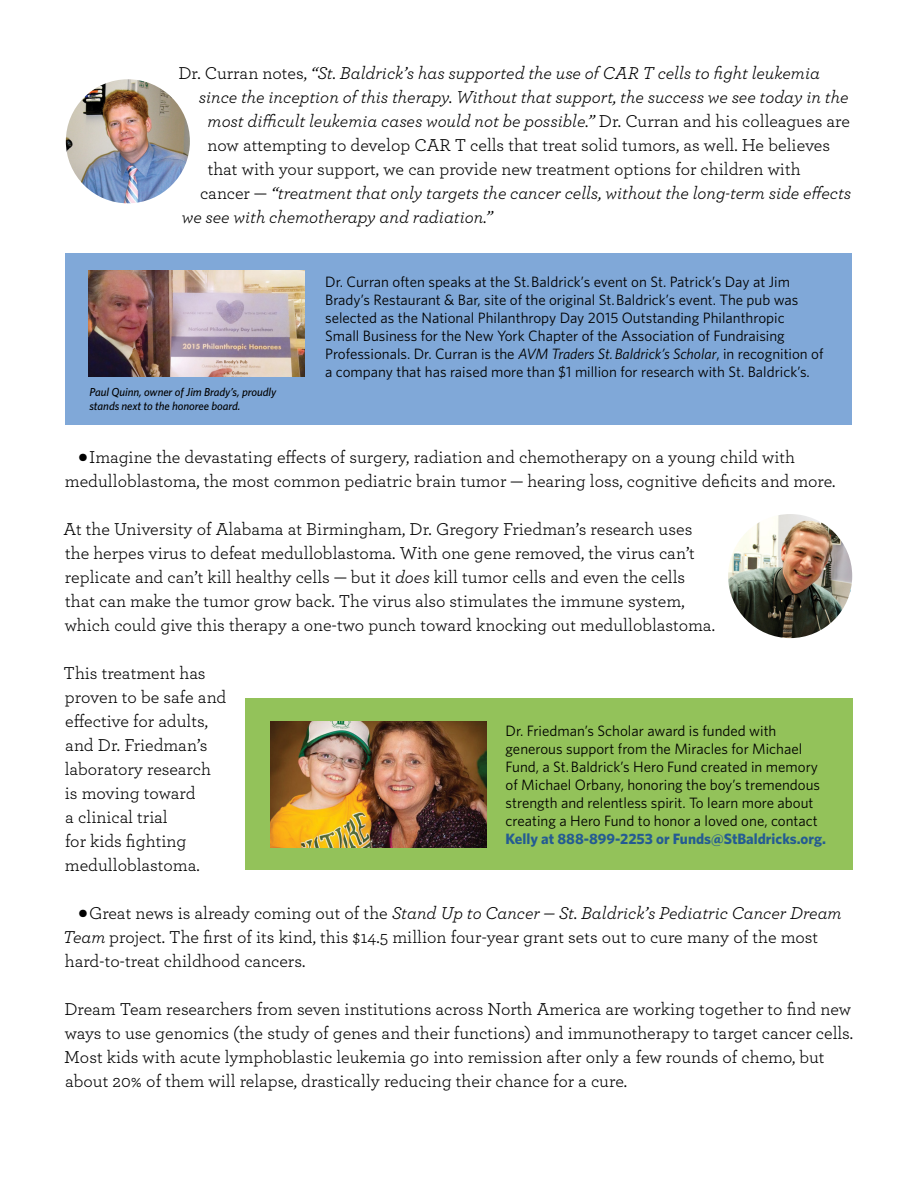
<style>
.page{position:relative;width:918px;height:1188px;background:#fff}
.page>*{position:absolute;margin:0;border:0;box-sizing:border-box;transform-origin:0 0}
.t1{font:18px/24px "Archer";color:#000}
.t2{font:italic 18px "Archer";color:#000}
.t3{font:15px/18px "Whitney";color:#000}
.t4{font:italic 500 11.7px/13.5px "Whitney";letter-spacing:-.005em;color:#000}
.s1{font-style:normal}
.s2{font-style:italic}
.s3{font-size:43.2px}
.s4{font-weight:700;color:#245b92}
</style>
<div class="page">
<img style="left:66px;top:79px;width:124px;height:124px;border-radius:62px">
<div style="left:66px;top:253px;width:786px;height:172px;background:#80a8d8"></div>
<img style="left:88px;top:270px;width:216px;height:107px">
<div style="left:245px;top:698px;width:608px;height:172px;background:#93c25a"></div>
<img style="left:271px;top:721px;width:216px;height:126px">
<img style="left:728px;top:514px;width:124px;height:124px;border-radius:62px">
<p class="t2" style="left:178px;top:60px;width:643px"><span class="s1">Dr. Curran notes,</span> “St. Baldrick’s has supported the use of CAR T cells to fight leukemia</p>
<p class="t2" style="left:199px;top:84px;width:651px">since the inception of this therapy. Without that support, the success we see today in the</p>
<p class="t2" style="left:208px;top:108px;width:644px">most difficult leukemia cases would not be possible.” <span class="s1">Dr. Curran and his colleagues are</span></p>
<p class="t1" style="left:207px;top:132px;width:624px">now attempting to develop CAR T cells that treat solid tumors, as well. He believes</p>
<p class="t1" style="left:208px;top:156px;width:594px">that with your support, we can provide new treatment options for children with</p>
<p class="t2" style="left:200px;top:180px;width:653px"><span class="s1">cancer —</span> “treatment that only targets the cancer cells, without the long-term side effects</p>
<p class="t2" style="left:182px;top:204px;width:312px">we see with chemotherapy and radiation.”</p>
<p class="t4" style="left:90px;top:385px;width:188px">Paul Quinn, owner of Jim Brady’s, proudly stands next to the honoree board.</p>
<p class="t3" style="left:325px;top:272px;width:500px">Dr. Curran often speaks at the St. Baldrick’s event on St. Patrick’s Day at Jim Brady’s Restaurant &amp; Bar, site of the original St. Baldrick’s event. The pub was selected as the National Philanthropy Day 2015 Outstanding Philanthropic<br>Small Business for the New York Chapter of the Association of Fundraising Professionals. Dr. Curran is the <span class="s2">AVM Traders St. Baldrick’s Scholar</span>, in recognition of a company that has raised more than $1 million for research with St. Baldrick’s.</p>
<p class="t1" style="left:65px;top:444px;width:772px;text-indent:12px"><span class="s3">•</span>Imagine the devastating effects of surgery, radiation and chemotherapy on a young child with medulloblastoma, the most common pediatric brain tumor — hearing loss, cognitive deficits and more.</p>
<p class="t1" style="left:64px;top:516px;width:653px">At the University of Alabama at Birmingham, Dr. Gregory Friedman’s research uses the herpes virus to defeat medulloblastoma. With one gene removed, the virus can’t replicate and can’t kill healthy cells — but it <span class="s2">does</span> kill tumor cells and even the cells that can make the tumor grow back. The virus also stimulates the immune system, which could give this therapy a one-two punch toward knocking out medulloblastoma.</p>
<p class="t1" style="left:64px;top:660px;width:164px">This treatment has proven to be safe and effective for adults, and Dr. Friedman’s laboratory research is moving toward<br>a clinical trial<br>for kids fighting medulloblastoma.</p>
<p class="t1" style="left:63px;top:900px;width:780px;text-indent:14px"><span class="s3">•</span>Great news is already coming out of the <span class="s2">Stand Up to Cancer — St. Baldrick’s Pediatric Cancer Dream<br>Team</span> project. The first of its kind, this $14.5 million four-year grant sets out to cure many of the most hard-to-treat childhood cancers.</p>
<p class="t1" style="left:64px;top:996px;width:790px">Dream Team researchers from seven institutions across North America are working together to find new ways to use genomics (the study of genes and their functions) and immunotherapy to target cancer cells.</p>
<p class="t1" style="left:64px;top:1044px;width:762px">Most kids with acute lymphoblastic leukemia go into remission after only a few rounds of chemo, but about 20% of them will relapse, drastically reducing their chance for a cure.</p>
<p class="t3" style="left:506px;top:722px;width:322px">Dr. Friedman’s Scholar award is funded with generous support from the Miracles for Michael Fund, a St. Baldrick’s Hero Fund created in memory of Michael Orbany, honoring the boy’s tremendous strength and relentless spirit. To learn more about creating a Hero Fund to honor a loved one, contact <span class="s4">Kelly at 888-899-2253 or Funds@StBaldricks.org.</span></p>
</div>
